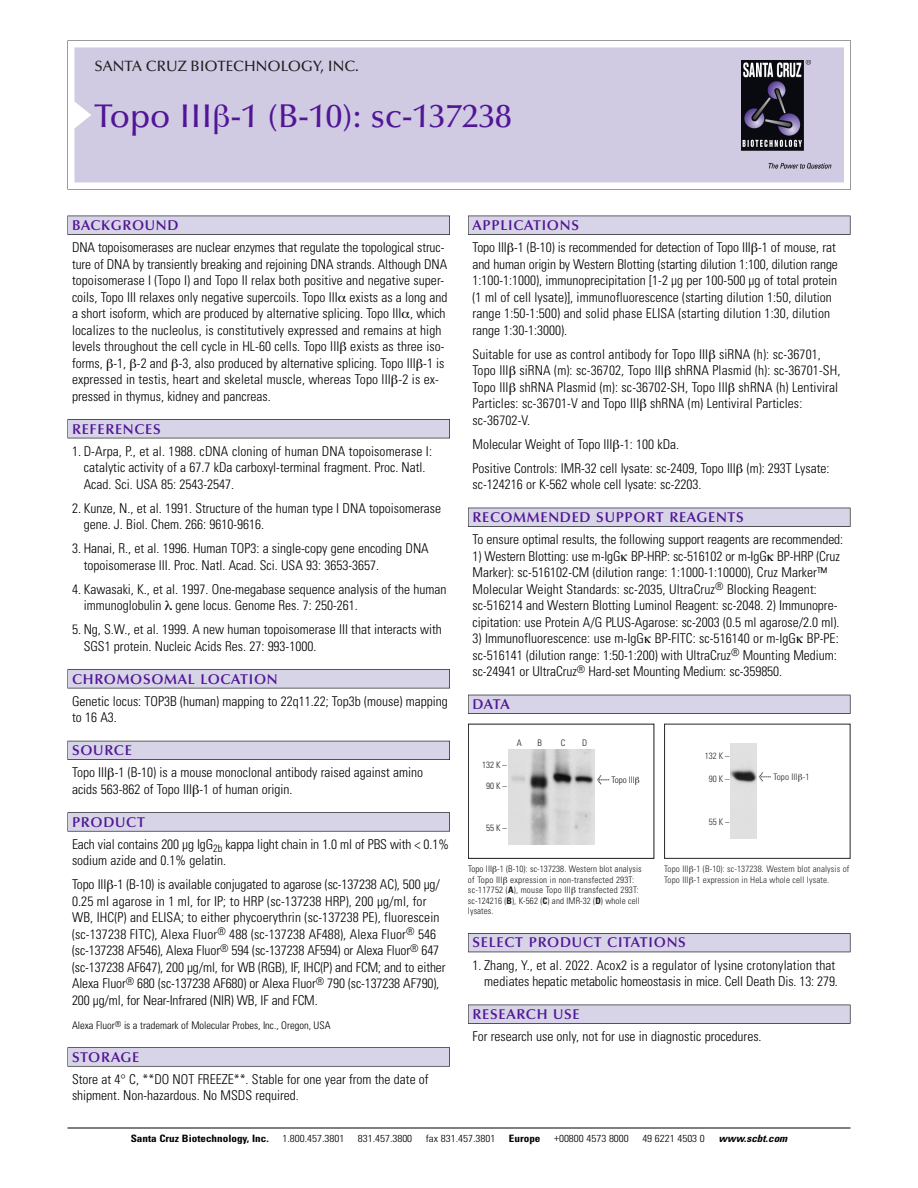
<style>
.page{position:relative;width:918px;height:1188px;background:#fff}
.page>*{position:absolute;margin:0;border:0;box-sizing:border-box;transform-origin:0 0}
.t1{font:500 33px "Optima";color:#511695}
.t2{font:500 15px "Optima";color:#231f20}
.t3{font:600 14.25px "Optima";letter-spacing:.05em;color:#511695}
.t4{font:300 condensed 13.5px/16.5px "Univers";color:#000}
.t5{font:300 condensed 10.5px "Univers";color:#000}
.t6{font:300 condensed 10.2px "Univers";color:#000;scale:1.1 1}
.t7{font:700 condensed 10.2px "Univers";color:#000;scale:1.1 1}
.t8{font:italic 700 condensed 10.2px "Univers";color:#000;scale:1.1 1}
.t9{font:300 condensed 9px/10.5px "Univers";letter-spacing:.01em;color:#191919}
.t10{font:300 condensed 9px/10.5px "Univers";letter-spacing:.015em;color:#272627}
.s1{font-family:"Meta Plus";font-weight:400;font-stretch:normal;font-size:10.5px}
.s2{font-weight:700}
</style>
<div class="page">
<svg style="left:68px;top:40px;width:783px;height:149px"></svg>
<div style="left:74px;top:47px;width:770px;height:135px;background:#d1cae3"></div>
<img style="left:741px;top:60px;width:90px;height:108px">
<div style="left:68px;top:216px;width:382px;height:19px;background:#535256"></div>
<div style="left:68px;top:216px;width:381px;height:18px;background:#d7d4e8"></div>
<div style="left:68px;top:419px;width:382px;height:19px;background:#515155"></div>
<div style="left:68px;top:420px;width:381px;height:18px;background:#d7d4e8"></div>
<div style="left:68px;top:669px;width:382px;height:19px;background:#545357"></div>
<div style="left:68px;top:670px;width:381px;height:18px;background:#d7d4e8"></div>
<div style="left:68px;top:741px;width:382px;height:19px;background:#535259"></div>
<div style="left:68px;top:741px;width:381px;height:18px;background:#d7d4e8"></div>
<svg style="left:68px;top:812px;width:382px;height:20px"></svg>
<div style="left:68px;top:813px;width:381px;height:18px;background:#d7d4e8"></div>
<svg style="left:68px;top:1047px;width:382px;height:20px"></svg>
<div style="left:68px;top:1048px;width:381px;height:18px;background:#d7d4e8"></div>
<div style="left:468px;top:216px;width:382px;height:19px;background:#535256"></div>
<div style="left:468px;top:216px;width:382px;height:18px;background:#d7d4e8"></div>
<div style="left:468px;top:508px;width:382px;height:19px;background:#525156"></div>
<div style="left:468px;top:508px;width:382px;height:18px;background:#d7d4e8"></div>
<div style="left:468px;top:695px;width:382px;height:19px;background:#515057"></div>
<div style="left:468px;top:695px;width:382px;height:18px;background:#d7d4e8"></div>
<div style="left:468px;top:933px;width:382px;height:19px;background:#525158"></div>
<div style="left:468px;top:934px;width:382px;height:18px;background:#d7d4e8"></div>
<div style="left:468px;top:1005px;width:382px;height:19px;background:#535256"></div>
<div style="left:468px;top:1005px;width:382px;height:18px;background:#d7d4e8"></div>
<hr style="left:68px;top:1128px;width:782px;height:1px;background:#000">
<div style="left:468px;top:724px;width:186px;height:135px;border:1px solid #191919"></div>
<img style="left:508px;top:749px;width:87px;height:95px">
<div style="left:664px;top:724px;width:186px;height:135px;border:1px solid #272627"></div>
<img style="left:731px;top:743px;width:26px;height:95px">
<svg style="left:215px;top:105px;width:14px;height:29px"></svg>
<p class="t2" style="left:94px;top:60px;width:266px">SANTA CRUZ BIOTECHNOLOGY, INC.</p>
<p class="t1" style="left:94px;top:102px;width:419px">Topo III -1 (B-10): sc-137238</p>
<p class="t3" style="left:72px;top:219px;width:108px">BACKGROUND</p>
<p class="t4" style="left:72px;top:240px;width:377px">DNA topoisomerases are nuclear enzymes that regulate the topological struc&shy;ture of DNA by transiently breaking and rejoining DNA strands. Although DNA topoisomerase I (Topo I) and Topo II relax both positive and negative super&shy;coils, Topo III relaxes only negative supercoils. Topo III exists as a long and a short isoform, which are produced by alternative splicing. Topo III , which localizes to the nucleolus, is constitutively expressed and remains at high levels throughout the cell cycle in HL-60 cells. Topo III exists as three iso&shy;forms, -1, -2 and -3, also produced by alternative splicing. Topo III -1 is expressed in testis, heart and skeletal muscle, whereas Topo III -2 is ex&shy;pressed in thymus, kidney and pancreas.</p>
<p class="t3" style="left:72px;top:423px;width:90px">REFERENCES</p>
<p class="t4" style="left:84px;top:444px;width:350px;text-indent:-12px">1. D-Arpa, P., et al. 1988. cDNA cloning of human DNA topoisomerase I: catalytic activity of a 67.7 kDa carboxyl-terminal fragment. Proc. Natl.<br>Acad. Sci. USA 85: 2543-2547.</p>
<p class="t4" style="left:84px;top:501px;width:359px;text-indent:-12px">2. Kunze, N., et al. 1991. Structure of the human type I DNA topoisomerase gene. J. Biol. Chem. 266: 9610-9616.</p>
<p class="t4" style="left:84px;top:541px;width:347px;text-indent:-12px">3. Hanai, R., et al. 1996. Human TOP3: a single-copy gene encoding DNA topoisomerase III. Proc. Natl. Acad. Sci. USA 93: 3653-3657.</p>
<p class="t4" style="left:84px;top:582px;width:364px;text-indent:-12px">4. Kawasaki, K., et al. 1997. One-megabase sequence analysis of the human immunoglobulin ● gene locus. Genome Res. 7: 250-261.</p>
<p class="t4" style="left:84px;top:622px;width:360px;text-indent:-12px">5. Ng, S.W., et al. 1999. A new human topoisomerase III that interacts with<br>SGS1 protein. Nucleic Acids Res. 27: 993-1000.</p>
<p class="t3" style="left:72px;top:673px;width:207px">CHROMOSOMAL LOCATION</p>
<p class="t4" style="left:72px;top:694px;width:377px">Genetic locus: TOP3B (human) mapping to 22q11.22; Top3b (mouse) mapping to 16 A3.</p>
<p class="t3" style="left:72px;top:744px;width:61px">SOURCE</p>
<p class="t4" style="left:72px;top:766px;width:353px">Topo III -1 (B-10) is a mouse monoclonal antibody raised against amino acids 563-862 of Topo III -1 of human origin.</p>
<p class="t3" style="left:72px;top:816px;width:74px">PRODUCT</p>
<p class="t4" style="left:72px;top:837px;width:379px">Each vial contains 200 µg IgG<sub>2b</sub> kappa light chain in 1.0 ml of PBS with &lt; 0.1% sodium azide and 0.1% gelatin.</p>
<p class="t4" style="left:72px;top:878px;width:375px">Topo III -1 (B-10) is available conjugated to agarose (sc-137238 AC), 500 µg/ 0.25 ml agarose in 1 ml, for IP; to HRP (sc-137238 HRP), 200 µg/ml, for WB, IHC(P) and ELISA; to either phycoerythrin (sc-137238 PE), fluorescein (sc-137238 FITC), Alexa Fluor<sup>®</sup> 488 (sc-137238 AF488), Alexa Fluor<sup>®</sup> 546 (sc-137238 AF546), Alexa Fluor<sup>®</sup> 594 (sc-137238 AF594) or Alexa Fluor<sup>®</sup> 647 (sc-137238 AF647), 200 µg/ml, for WB (RGB), IF, IHC(P) and FCM; and to either Alexa Fluor<sup>®</sup> 680 (sc-137238 AF680) or Alexa Fluor<sup>®</sup> 790 (sc-137238 AF790), 200 µg/ml, for Near-Infrared (NIR) WB, IF and FCM.</p>
<p class="t5" style="left:72px;top:1021px;width:260px">Alexa Fluor<sup>®</sup> is a trademark of Molecular Probes, Inc., Oregon, USA</p>
<p class="t3" style="left:72px;top:1051px;width:69px">STORAGE</p>
<p class="t4" style="left:72px;top:1072px;width:358px">Store at 4° C, **DO NOT FREEZE**. Stable for one year from the date of shipment. Non-hazardous. No MSDS required.</p>
<p class="t3" style="left:473px;top:219px;width:108px">APPLICATIONS</p>
<p class="t4" style="left:473px;top:240px;width:367px">Topo III -1 (B-10) is recommended for detection of Topo III -1 of mouse, rat and human origin by Western Blotting (starting dilution 1:100, dilution range 1:100-1:1000), immunoprecipitation [1-2 µg per 100-500 µg of total protein (1 ml of cell lysate)], immunofluorescence (starting dilution 1:50, dilution range 1:50-1:500) and solid phase ELISA (starting dilution 1:30, dilution range 1:30-1:3000).</p>
<p class="t4" style="left:473px;top:347px;width:369px">Suitable for use as control antibody for Topo III siRNA (h): sc-36701, Topo III siRNA (m): sc-36702, Topo III shRNA Plasmid (h): sc-36701-SH, Topo III shRNA Plasmid (m): sc-36702-SH, Topo III shRNA (h) Lentiviral Particles: sc-36701-V and Topo III shRNA (m) Lentiviral Particles: sc-36702-V.</p>
<p class="t4" style="left:473px;top:437px;width:208px">Molecular Weight of Topo III -1: 100 kDa.</p>
<p class="t4" style="left:473px;top:461px;width:358px">Positive Controls: IMR-32 cell lysate: sc-2409, Topo III (m): 293T Lysate: sc-124216 or K-562 whole cell lysate: sc-2203.</p>
<p class="t3" style="left:473px;top:511px;width:273px">RECOMMENDED SUPPORT REAGENTS</p>
<p class="t4" style="left:473px;top:532px;width:372px">To ensure optimal results, the following support reagents are recommended:</p>
<p class="t4" style="left:473px;top:549px;width:369px">1) Western Blotting: use m-IgG BP-HRP: sc-516102 or m-IgG BP-HRP (Cruz Marker): sc-516102-CM (dilution range: 1:1000-1:10000), Cruz Marker™ Molecular Weight Standards: sc-2035, UltraCruz<sup>®</sup> Blocking Reagent: sc-516214 and Western Blotting Luminol Reagent: sc-2048. 2) Immunopre&shy;cipitation: use Protein A/G PLUS-Agarose: sc-2003 (0.5 ml agarose/2.0 ml).</p>
<p class="t4" style="left:473px;top:631px;width:368px">3) Immunofluorescence: use m-IgG BP-FITC: sc-516140 or m-IgG BP-PE: sc-516141 (dilution range: 1:50-1:200) with UltraCruz<sup>®</sup> Mounting Medium: sc-24941 or UltraCruz<sup>®</sup> Hard-set Mounting Medium: sc-359850.</p>
<p class="t3" style="left:473px;top:698px;width:39px">DATA</p>
<p class="t9" style="left:482px;top:761px;width:26px">132 K –</p>
<p class="t9" style="left:486px;top:782px;width:22px">90K–</p>
<p class="t9" style="left:486px;top:824px;width:22px">55K–</p>
<p class="t9" style="left:517px;top:738px;width:7px">A</p>
<p class="t9" style="left:537px;top:738px;width:6px">B</p>
<p class="t9" style="left:561px;top:738px;width:6px">C</p>
<p class="t9" style="left:582px;top:738px;width:7px">D</p>
<p class="t9" style="left:597px;top:775px;width:39px"><span class="s1">&lt;</span> Topo III</p>
<p class="t9" style="left:468px;top:865px;width:175px">Topo III -1 (B-10): sc-137238. Western blot analysis of Topo III expression in non-transfected 293T: sc-117752 (<span class="s2">A</span>), mouse Topo III transfected 293T: sc-124216 (<span class="s2">B</span>), K-562 (<span class="s2">C</span>) and IMR-32 (<span class="s2">D</span>) whole cell lysates.</p>
<p class="t10" style="left:705px;top:752px;width:26px">132 K –</p>
<p class="t10" style="left:709px;top:774px;width:22px">90K–</p>
<p class="t10" style="left:709px;top:818px;width:22px">55K–</p>
<p class="t10" style="left:759px;top:772px;width:52px"><span class="s1">&lt;</span> Topo III -1</p>
<p class="t10" style="left:664px;top:865px;width:187px">Topo III -1 (B-10): sc-137238. Western blot analysis of<br>Topo III -1 expression in HeLa whole cell lysate.</p>
<p class="t3" style="left:473px;top:937px;width:215px">SELECT PRODUCT CITATIONS</p>
<p class="t4" style="left:473px;top:958px;width:367px;text-align:right">1. Zhang, Y., et al. 2022. Acox2 is a regulator of lysine crotonylation that mediates hepatic metabolic homeostasis in mice. Cell Death Dis. 13: 279.</p>
<p class="t3" style="left:473px;top:1008px;width:109px">RESEARCH USE</p>
<p class="t4" style="left:473px;top:1029px;width:291px">For research use only, not for use in diagnostic procedures.</p>
<p class="t7" style="left:131px;top:1135px;width:127px">Santa Cruz Biotechnology, Inc.</p>
<p class="t6" style="left:282px;top:1135px;width:58px">1.800.457.3801</p>
<p class="t6" style="left:358px;top:1135px;width:51px">831.457.3800</p>
<p class="t6" style="left:426px;top:1135px;width:65px">fax 831.457.3801</p>
<p class="t7" style="left:509px;top:1135px;width:30px">Europe</p>
<p class="t6" style="left:554px;top:1135px;width:69px">+00800 4573 8000</p>
<p class="t6" style="left:642px;top:1135px;width:58px">49 6221 4503 0</p>
<p class="t8" style="left:719px;top:1135px;width:66px">www.scbt.com</p>
</div>
